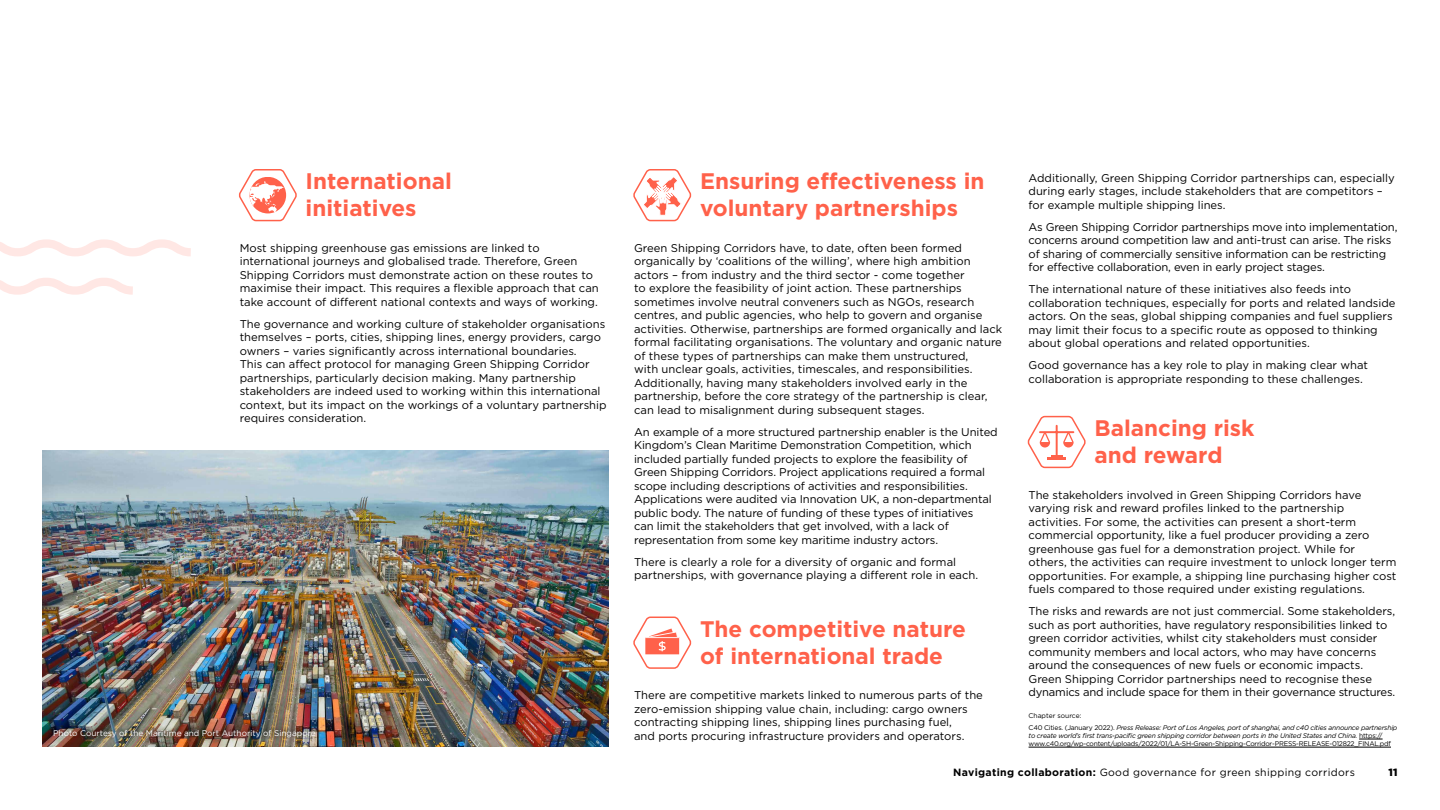
<style>
.page{position:relative;width:1440px;height:810px;background:#fff}
.page>*{position:absolute;margin:0;border:0;box-sizing:border-box;transform-origin:0 0}
.t1{font:700 22.5px/27px "Gotham";color:#ff614a}
.t2{font:11.25px/13.5px "Gotham";color:#000}
.t3{font:10.5px "Gotham";letter-spacing:.03em;color:#000}
.t4{font:900 10.5px "Gotham";color:#000}
.t5{font:8.25px "Gotham";color:#fff}
.t6{font:italic 6.75px/8.1px "Gotham";letter-spacing:-.03em;color:#000}
.t7{font:6.75px "Gotham";color:#000}
.s1{font-style:normal}
.s2{font-weight:700}
</style>
<div class="page">
<svg style="left:238px;top:169px;width:59px;height:53px"></svg>
<svg style="left:633px;top:169px;width:59px;height:53px"></svg>
<svg style="left:633px;top:616px;width:59px;height:53px"></svg>
<svg style="left:1027px;top:415px;width:59px;height:54px"></svg>
<hr style="left:1040px;top:431px;width:33px;height:2px;background:#ff614a">
<hr style="left:1056px;top:426px;width:2px;height:32px;background:#ff614a">
<img style="left:43px;top:451px;width:566px;height:295px">
<div style="left:48px;top:725px;width:269px;height:15px;background:#000;opacity:.75"></div>
<svg style="left:0;top:239px;width:191px;height:18px"></svg>
<svg style="left:0;top:278px;width:133px;height:17px"></svg>
<svg style="left:1359px;top:739px;width:24px;height:1px"></svg>
<hr style="left:1029px;top:747px;width:362px;height:1px;background:#000">
<p class="t1" style="left:306px;top:167px;width:148px">International initiatives</p>
<p class="t2" style="left:240px;top:241px;width:361px">Most shipping greenhouse gas emissions are linked to international journeys and globalised trade. Therefore, Green Shipping Corridors must demonstrate action on these routes to maximise their impact. This requires a flexible approach that can take account of different national contexts and ways of working.</p>
<p class="t2" style="left:240px;top:317px;width:368px">The governance and working culture of stakeholder organisations themselves – ports, cities, shipping lines, energy providers, cargo owners – varies significantly across international boundaries.<br>This can affect protocol for managing Green Shipping Corridor partnerships, particularly decision making. Many partnership stakeholders are indeed used to working within this international context, but its impact on the workings of a voluntary partnership requires consideration.</p>
<p class="t5" style="left:53px;top:727px;width:264px">Photo Courtesy of the Maritime and Port Authority of Singapore</p>
<p class="t1" style="left:700px;top:167px;width:286px">Ensuring effectiveness in voluntary partnerships</p>
<p class="t2" style="left:634px;top:241px;width:370px">Green Shipping Corridors have, to date, often been formed organically by ‘coalitions of the willing’, where high ambition actors – from industry and the third sector - come together<br>to explore the feasibility of joint action. These partnerships sometimes involve neutral conveners such as NGOs, research centres, and public agencies, who help to govern and organise activities. Otherwise, partnerships are formed organically and lack formal facilitating organisations. The voluntary and organic nature of these types of partnerships can make them unstructured,<br>with unclear goals, activities, timescales, and responsibilities.<br>Additionally, having many stakeholders involved early in the partnership, before the core strategy of the partnership is clear, can lead to misalignment during subsequent stages.</p>
<p class="t2" style="left:634px;top:425px;width:365px">An example of a more structured partnership enabler is the United Kingdom’s Clean Maritime Demonstration Competition, which included partially funded projects to explore the feasibility of Green Shipping Corridors. Project applications required a formal scope including descriptions of activities and responsibilities.<br>Applications were audited via Innovation UK, a non-departmental public body. The nature of funding of these types of initiatives<br>can limit the stakeholders that get involved, with a lack of representation from some key maritime industry actors.</p>
<p class="t2" style="left:634px;top:555px;width:346px">There is clearly a role for a diversity of organic and formal partnerships, with governance playing a different role in each.</p>
<p class="t1" style="left:700px;top:615px;width:268px">The competitive nature of international trade</p>
<p class="t2" style="left:634px;top:688px;width:350px">There are competitive markets linked to numerous parts of the zero-emission shipping value chain, including: cargo owners contracting shipping lines, shipping lines purchasing fuel,<br>and ports procuring infrastructure providers and operators.</p>
<p class="t2" style="left:1029px;top:171px;width:368px">Additionally, Green Shipping Corridor partnerships can, especially during early stages, include stakeholders that are competitors – for example multiple shipping lines.</p>
<p class="t2" style="left:1029px;top:220px;width:370px">As Green Shipping Corridor partnerships move into implementation, concerns around competition law and anti-trust can arise. The risks of sharing of commercially sensitive information can be restricting for effective collaboration, even in early project stages.</p>
<p class="t2" style="left:1029px;top:282px;width:368px">The international nature of these initiatives also feeds into collaboration techniques, especially for ports and related landside actors. On the seas, global shipping companies and fuel suppliers may limit their focus to a specific route as opposed to thinking about global operations and related opportunities.</p>
<p class="t2" style="left:1029px;top:358px;width:341px">Good governance has a key role to play in making clear what collaboration is appropriate responding to these challenges.</p>
<p class="t1" style="left:1094px;top:414px;width:162px">Balancing risk and reward</p>
<p class="t2" style="left:1029px;top:488px;width:369px">The stakeholders involved in Green Shipping Corridors have varying risk and reward profiles linked to the partnership activities. For some, the activities can present a short-term commercial opportunity, like a fuel producer providing a zero greenhouse gas fuel for a demonstration project. While for<br>others, the activities can require investment to unlock longer term opportunities. For example, a shipping line purchasing higher cost fuels compared to those required under existing regulations.</p>
<p class="t2" style="left:1029px;top:604px;width:368px">The risks and rewards are not just commercial. Some stakeholders, such as port authorities, have regulatory responsibilities linked to green corridor activities, whilst city stakeholders must consider community members and local actors, who may have concerns around the consequences of new fuels or economic impacts.<br>Green Shipping Corridor partnerships need to recognise these dynamics and include space for them in their governance structures.</p>
<p class="t7" style="left:1029px;top:711px;width:54px">Chapter source:</p>
<p class="t6" style="left:1029px;top:723px;width:370px"><span class="s1">C40 Cities. (January 2022).</span> Press Release: Port of Los Angeles, port of shanghai, and c40 cities announce partnership to create world’s first trans-pacific green shipping corridor between ports in the United States and China. <span class="s1">https:// www.c40.org/wp-content/uploads/2022/01/LA-SH-Green-Shipping-Corridor-PRESS-RELEASE-012822_FINAL.pdf</span></p>
<p class="t3" style="left:953px;top:765px;width:403px"><span class="s2">Navigating collaboration:</span> Good governance for green shipping corridors</p>
<p class="t4" style="left:1389px;top:765px;width:10px">11</p>
</div>
